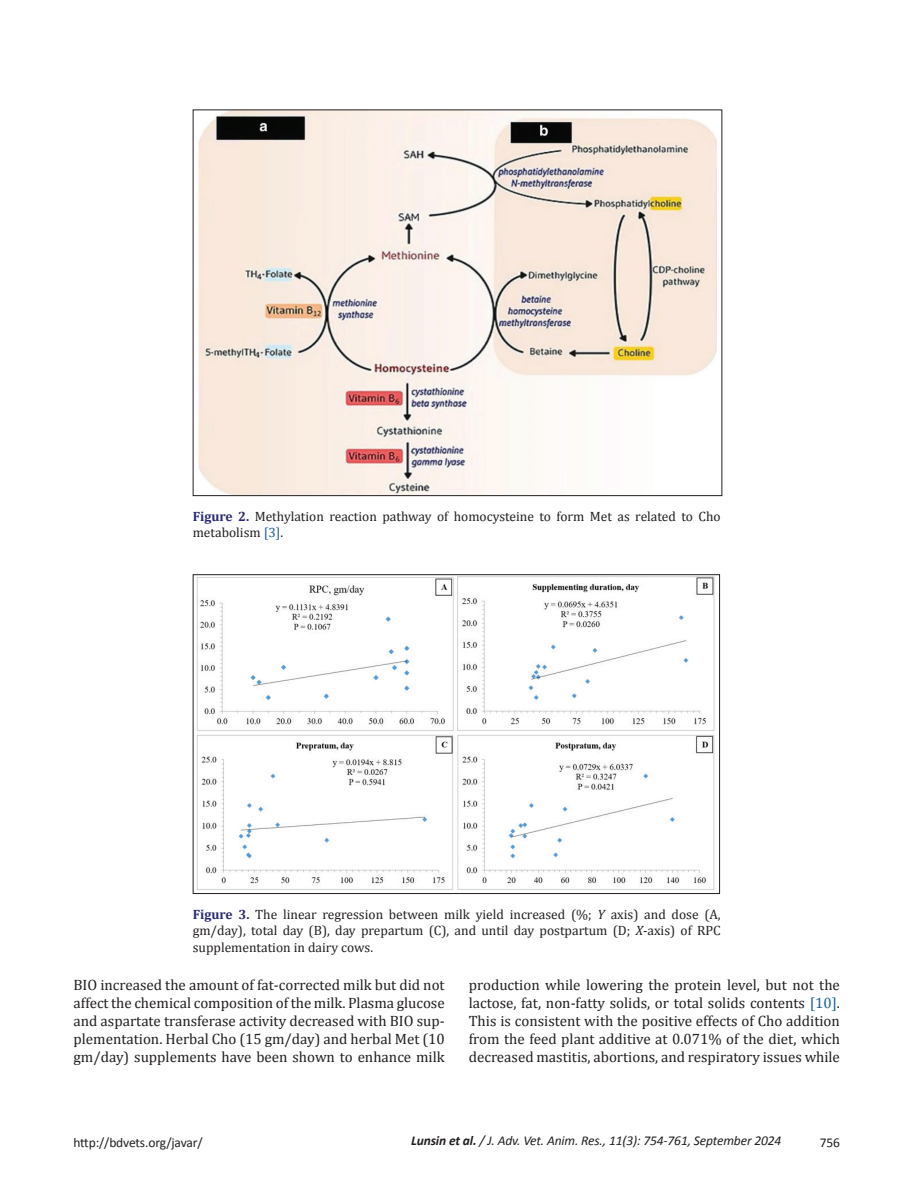
<style>
.page{position:relative;width:918px;height:1188px;background:#fff}
.page>*{position:absolute;margin:0;border:0;box-sizing:border-box;transform-origin:0 0}
.t1{font:15px/18px "Cambria";color:#231f20;text-align:justify}
.t2{font:13.5px/16.2px "Cambria";color:#231f20}
.t3{font:italic 13.5px "Calibri";letter-spacing:-.01em;color:#231f20}
.t4{font:13.5px "Calibri";letter-spacing:-.01em;color:#231f20}
.s1{font-weight:700;color:#292a73}
.s2{color:#175d9e}
.s3{font-style:italic}
.s4{font-weight:700}
</style>
<div class="page">
<img style="left:198px;top:112px;width:519px;height:382px">
<img style="left:196px;top:576px;width:519px;height:314px">
<p class="t2" style="left:193px;top:508px;width:529px"><span class="s1">Figure 2.</span> Methylation reaction pathway of homocysteine to form Met as related to Cho metabolism <span class="s2">[3]</span>.</p>
<p class="t2" style="left:193px;top:906px;width:530px;text-align:justify"><span class="s1">Figure 3.</span> The linear regression between milk yield increased (%; <span class="s3">Y</span> axis) and dose (A, gm/day), total day (B), day prepartum (C), and until day postpartum (D; <span class="s3">X</span>-axis) of RPC supplementation in dairy cows.</p>
<p class="t1" style="left:74px;top:976px;width:373px">BIO increased the amount of fat-corrected milk but did not affect the chemical composition of the milk. Plasma glucose and aspartate transferase activity decreased with BIO sup&shy;plementation. Herbal Cho (15 gm/day) and herbal Met (10 gm/day) supplements have been shown to enhance milk</p>
<p class="t1" style="left:469px;top:976px;width:373px">production while lowering the protein level, but not the lactose, fat, non-fatty solids, or total solids contents <span class="s2">[10]</span>.<br>This is consistent with the positive effects of Cho addition from the feed plant additive at 0.071% of the diet, which decreased mastitis, abortions, and respiratory issues while</p>
<p class="t4" style="left:74px;top:1134px;width:131px">http://bdvets.org/javar/</p>
<p class="t3" style="left:411px;top:1132px;width:372px"><span class="s4">Lunsin et al.</span> / J. Adv. Vet. Anim. Res., 11(3): 754-761, September 2024</p>
<p class="t4" style="left:820px;top:1134px;width:22px">756</p>
</div>
